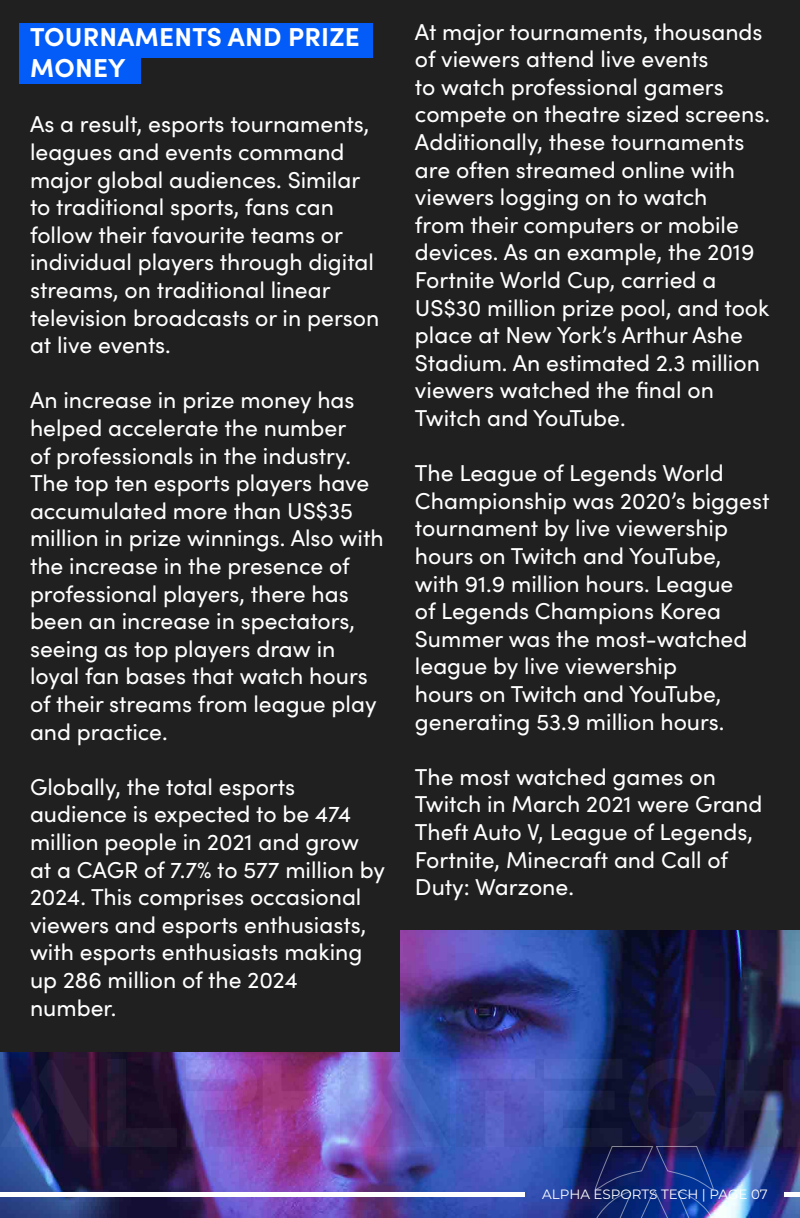
<style>
.page{position:relative;width:800px;height:1218px;background:#fff}
.page>*{position:absolute;margin:0;border:0;box-sizing:border-box;transform-origin:0 0}
.t1{font:700 26px/31.2px "Sofia Pro";letter-spacing:.01em;color:#fff}
.t2{font:23px/27.6px "Sofia Pro";color:#fff}
.t3{font:13.5px "Montserrat";color:#fff}
</style>
<div class="page">
<div style="left:0;top:0;width:800px;height:1217px;background:#202020"></div>
<img style="left:0;top:931px;width:800px;height:287px">
<div style="left:19px;top:23px;width:354px;height:34px;background:#035cf7"></div>
<div style="left:19px;top:49px;width:121px;height:34px;background:#035cf7"></div>
<img style="left:0;top:1059px;width:450px;height:88px">
<img style="left:456px;top:1059px;width:344px;height:87px">
<img style="left:538px;top:1146px;width:233px;height:72px">
<div style="left:0;top:1192px;width:524px;height:5px;background:#fff"></div>
<div style="left:784px;top:1192px;width:16px;height:5px;background:#fff"></div>
<div style="left:0;top:931px;width:400px;height:121px;background:#202020"></div>
<p class="t1" style="left:30px;top:19px;width:331px">TOURNAMENTS AND PRIZE<br>MONEY</p>
<p class="t2" style="left:30px;top:109px;width:351px">As a result, esports tournaments, leagues and events command major global audiences. Similar to traditional sports, fans can follow their favourite teams or individual players through digital streams, on traditional linear television broadcasts or in person at live events.</p>
<p class="t2" style="left:30px;top:385px;width:355px">An increase in prize money has helped accelerate the number<br>of professionals in the industry.<br>The top ten esports players have accumulated more than US$35 million in prize winnings. Also with the increase in the presence of professional players, there has been an increase in spectators, seeing as top players draw in loyal fan bases that watch hours of their streams from league play and practice.</p>
<p class="t2" style="left:30px;top:772px;width:357px">Globally, the total esports audience is expected to be 474 million people in 2021 and grow at a CAGR of 7.7% to 577 million by<br>2024. This comprises occasional viewers and esports enthusiasts, with esports enthusiasts making up 286 million of the 2024 number.</p>
<p class="t2" style="left:415px;top:16px;width:357px">At major tournaments, thousands of viewers attend live events<br>to watch professional gamers compete on theatre sized screens.<br>Additionally, these tournaments are often streamed online with viewers logging on to watch<br>from their computers or mobile devices. As an example, the 2019<br>Fortnite World Cup, carried a<br>US$30 million prize pool, and took place at New York’s Arthur Ashe<br>Stadium. An estimated 2.3 million viewers watched the final on<br>Twitch and YouTube.</p>
<p class="t2" style="left:415px;top:458px;width:356px">The League of Legends World<br>Championship was 2020’s biggest tournament by live viewership hours on Twitch and YouTube, with 91.9 million hours. League<br>of Legends Champions Korea<br>Summer was the most-watched league by live viewership<br>hours on Twitch and YouTube, generating 53.9 million hours.</p>
<p class="t2" style="left:415px;top:762px;width:349px">The most watched games on<br>Twitch in March 2021 were Grand<br>Theft Auto V, League of Legends,<br>Fortnite, Minecraft and Call of<br>Duty: Warzone.</p>
<p class="t3" style="left:542px;top:1185px;width:227px">ALPHA ESPORTS TECH | PAGE 07</p>
</div>
